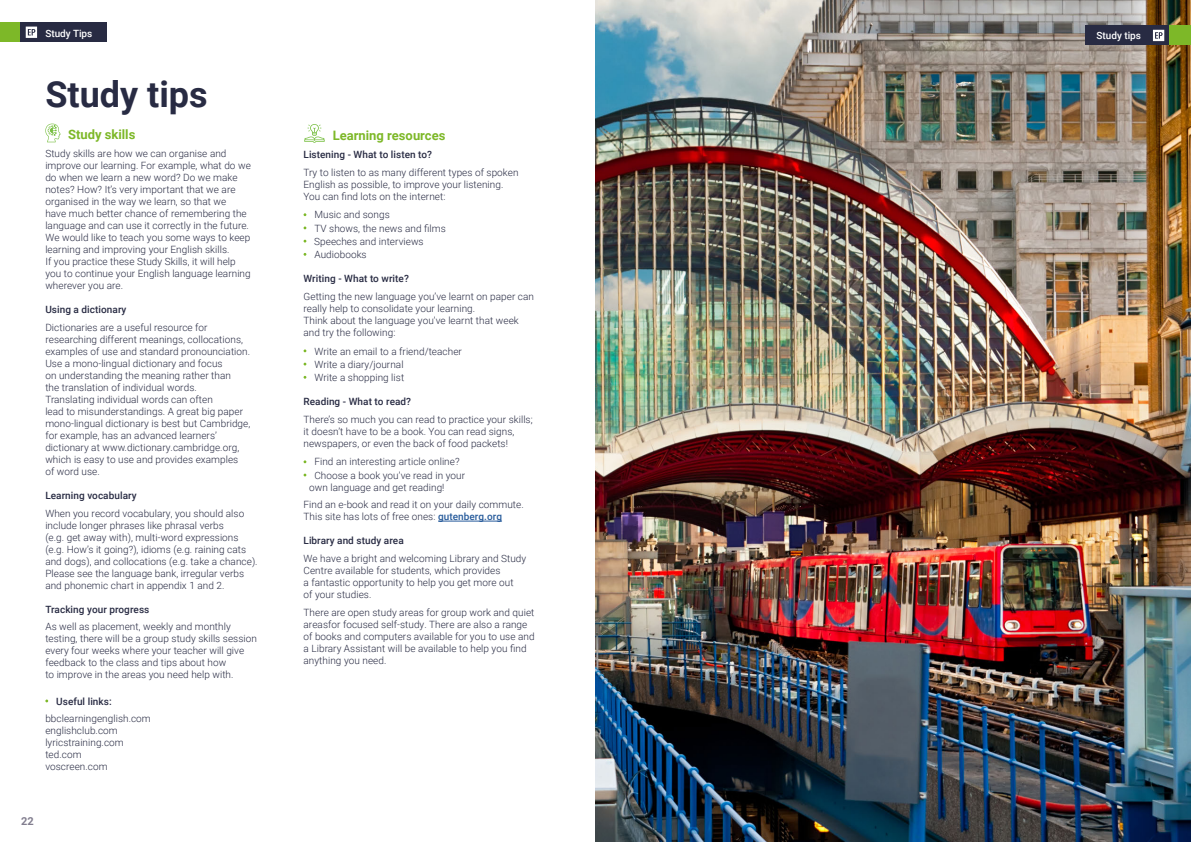
<style>
.page{position:relative;width:1191px;height:842px;background:#fff}
.page>*{position:absolute;margin:0;border:0;box-sizing:border-box;transform-origin:0 0}
.t1{font:700 36px "Roboto";color:#282b43}
.t2{font:700 13px "Roboto";color:#7db828}
.t3{font:700 11px "Roboto";color:#827e8f}
.t4{font:300 10px/12px "Roboto";letter-spacing:.005em;color:#282b43}
.t5{font:500 10px "Roboto";letter-spacing:.005em;color:#282b43}
.t6{font:500 10px "Roboto";color:#fff}
.s1{font-weight:500;color:#275b9b}
</style>
<div class="page">
<img style="left:595px;top:0;width:596px;height:842px">
<div style="left:1085px;top:26px;width:86px;height:19px;background:#282b43"></div>
<div style="left:1169px;top:26px;width:22px;height:19px;background:#7db828"></div>
<svg style="left:1153px;top:30px;width:11px;height:11px"></svg>
<hr style="left:438px;top:521px;width:64px;height:1px;background:#275b9b">
<svg style="left:45px;top:124px;width:16px;height:18px"></svg>
<svg style="left:304px;top:124px;width:21px;height:19px"></svg>
<div style="left:19px;top:22px;width:88px;height:19px;background:#282b43"></div>
<div style="left:0;top:22px;width:19px;height:19px;background:#7db828"></div>
<svg style="left:26px;top:27px;width:11px;height:11px"></svg>
<p class="t6" style="left:45px;top:26px;width:49px">Study Tips</p>
<h1 class="t1" style="left:45px;top:69px;width:164px">Study tips</h1>
<h2 class="t2" style="left:68px;top:126px;width:69px">Study skills</h2>
<p class="t4" style="left:45px;top:147px;width:207px">Study skills are how we can organise and improve our learning. For example, what do we do when we learn a new word? Do we make notes? How? It’s very important that we are organised in the way we learn, so that we<br>have much better chance of remembering the language and can use it correctly in the future.<br>We would like to teach you some ways to keep learning and improving your English skills.<br>If you practice these Study Skills, it will help you to continue your English language learning wherever you are.</p>
<p class="t5" style="left:45px;top:303px;width:83px">Using a dictionary</p>
<p class="t4" style="left:45px;top:321px;width:206px">Dictionaries are a useful resource for researching different meanings, collocations, examples of use and standard pronounciation.<br>Use a mono-lingual dictionary and focus<br>on understanding the meaning rather than<br>the translation of individual words.<br>Translating individual words can often<br>lead to misunderstandings. A great big paper mono-lingual dictionary is best but Cambridge, for example, has an advanced learners’ dictionary at www.dictionary.cambridge.org, which is easy to use and provides examples<br>of word use.</p>
<p class="t5" style="left:45px;top:488px;width:93px">Learning vocabulary</p>
<p class="t4" style="left:45px;top:507px;width:214px">When you record vocabulary, you should also include longer phrases like phrasal verbs<br>(e.g. get away with), multi-word expressions (e.g. How’s it going?), idioms (e.g. raining cats and dogs), and collocations (e.g. take a chance).<br>Please see the language bank, irregular verbs and phonemic chart in appendix 1 and 2.</p>
<p class="t5" style="left:45px;top:602px;width:105px">Tracking your progress</p>
<p class="t4" style="left:45px;top:620px;width:213px">As well as placement, weekly and monthly testing, there will be a group study skills session every four weeks where your teacher will give feedback to the class and tips about how<br>to improve in the areas you need help with.</p>
<p class="t5" style="left:56px;top:694px;width:57px">Useful links:</p>
<p class="t4" style="left:45px;top:712px;width:107px">bbclearningenglish.com englishclub.com lyricstraining.com ted.com<br>voscreen.com</p>
<p class="t3" style="left:21px;top:813px;width:14px">22</p>
<h2 class="t2" style="left:333px;top:126px;width:114px">Learning resources</h2>
<p class="t5" style="left:303px;top:147px;width:130px">Listening - What to listen to?</p>
<p class="t4" style="left:303px;top:166px;width:216px">Try to listen to as many different types of spoken<br>English as possible, to improve your listening.<br>You can find lots on the internet:</p>
<p class="t4" style="left:314px;top:208px;width:133px;line-height:13.2px">Music and songs<br>TV shows, the news and films<br>Speeches and interviews<br>Audiobooks</p>
<p class="t5" style="left:303px;top:271px;width:107px">Writing - What to write?</p>
<p class="t4" style="left:303px;top:290px;width:232px">Getting the new language you’ve learnt on paper can really help to consolidate your learning.<br>Think about the language you’ve learnt that week and try the following:</p>
<p class="t4" style="left:314px;top:344px;width:149px;line-height:13.2px">Write an email to a friend/teacher<br>Write a diary/journal<br>Write a shopping list</p>
<p class="t5" style="left:303px;top:394px;width:109px">Reading - What to read?</p>
<p class="t4" style="left:303px;top:413px;width:231px">There’s so much you can read to practice your skills; it doesn’t have to be a book. You can read signs, newspapers, or even the back of food packets!</p>
<p class="t4" style="left:314px;top:455px;width:152px;line-height:13.2px">Find an interesting article online?<br>Choose a book you’ve read in your</p>
<p class="t4" style="left:303px;top:478px;width:222px;line-height:17.7px;text-indent:6px">own language and get reading!<br>Find an e-book and read it on your daily commute.</p>
<p class="t4" style="left:303px;top:510px;width:200px">This site has lots of free ones: <span class="s1">gutenberg.org</span></p>
<p class="t5" style="left:303px;top:534px;width:102px">Library and study area</p>
<p class="t4" style="left:303px;top:552px;width:224px">We have a bright and welcoming Library and Study Centre available for students, which provides<br>a fantastic opportunity to help you get more out<br>of your studies.</p>
<p class="t4" style="left:303px;top:606px;width:232px">There are open study areas for group work and quiet areasfor focused self-study. There are also a range of books and computers available for you to use and a Library Assistant will be available to help you find anything you need.</p>
<p class="t6" style="left:1096px;top:28px;width:46px">Study tips</p>
</div>
